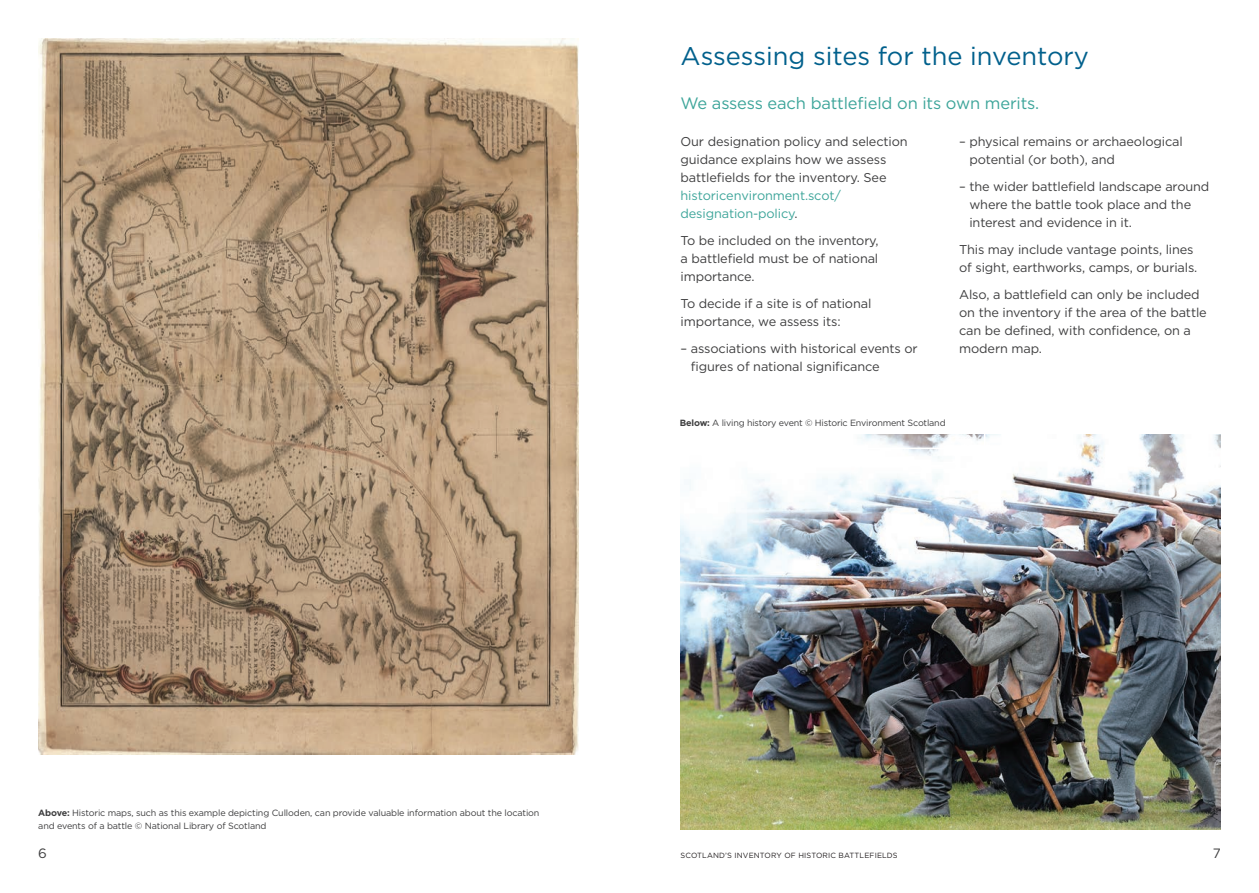
<style>
.page{position:relative;width:1259px;height:893px;background:#fff}
.page>*{position:absolute;margin:0;border:0;box-sizing:border-box;transform-origin:0 0}
.t1{font:25.5px "Gotham HTF";color:#01608c}
.t2{font:16.5px "Gotham HTF";letter-spacing:-.01em;color:#3da59a}
.t3{font:13.5px "Gotham HTF";color:#3e3e3f}
.t4{font:12.75px/18px "Gotham HTF";letter-spacing:-.01em;color:#3e3e3f}
.t5{font:12.75px/18px "Gotham HTF";letter-spacing:-.01em;color:#3da59a}
.t6{font:9px/13.5px "Gotham HTF";letter-spacing:-.015em;color:#3e3e3f}
.t7{font:7.5px "Gotham HTF";letter-spacing:.02em;color:#231f20}
.s1{color:#3e3e3f}
.s2{font-weight:700}
</style>
<div class="page">
<img style="left:680px;top:435px;width:540px;height:394px">
<img style="left:38px;top:38px;width:540px;height:716px">
<h1 class="t1" style="left:680px;top:42px;width:410px">Assessing sites for the inventory</h1>
<p class="t2" style="left:680px;top:94px;width:360px">We assess each battlefield on its own merits.</p>
<p class="t4" style="left:680px;top:133px;width:229px">Our designation policy and selection guidance explains how we assess battlefields for the inventory. See</p>
<p class="t5" style="left:680px;top:187px;width:162px">historicenvironment.scot/ designation-policy<span class="s1">.</span></p>
<p class="t4" style="left:680px;top:232px;width:200px;text-align:justify">To be included on the inventory, a battlefield must be of national importance.</p>
<p class="t4" style="left:680px;top:295px;width:192px">To decide if a site is of national importance, we assess its:</p>
<p class="t4" style="left:691px;top:340px;width:228px;text-indent:-10px">– associations with historical events or figures of national significance</p>
<p class="t4" style="left:969px;top:133px;width:215px;text-indent:-10px">– physical remains or archaeological potential (or both), and</p>
<p class="t4" style="left:969px;top:178px;width:241px;text-indent:-10px">– the wider battlefield landscape around where the battle took place and the interest and evidence in it.</p>
<p class="t4" style="left:959px;top:241px;width:240px">This may include vantage points, lines of sight, earthworks, camps, or burials.</p>
<p class="t4" style="left:959px;top:286px;width:249px">Also, a battlefield can only be included on the inventory if the area of the battle can be defined, with confidence, on a modern map.</p>
<p class="t6" style="left:680px;top:416px;width:267px"><span class="s2">Below:</span> A living history event © Historic Environment Scotland</p>
<p class="t6" style="left:38px;top:806px;width:503px"><span class="s2">Above:</span> Historic maps, such as this example depicting Culloden, can provide valuable information about the location and events of a battle © National Library of Scotland</p>
<p class="t3" style="left:38px;top:846px;width:10px">6</p>
<p class="t7" style="left:680px;top:851px;width:219px">SCOTLAND’S INVENTORY OF HISTORIC BATTLEFIELDS</p>
<p class="t3" style="left:1212px;top:846px;width:10px">7</p>
</div>
